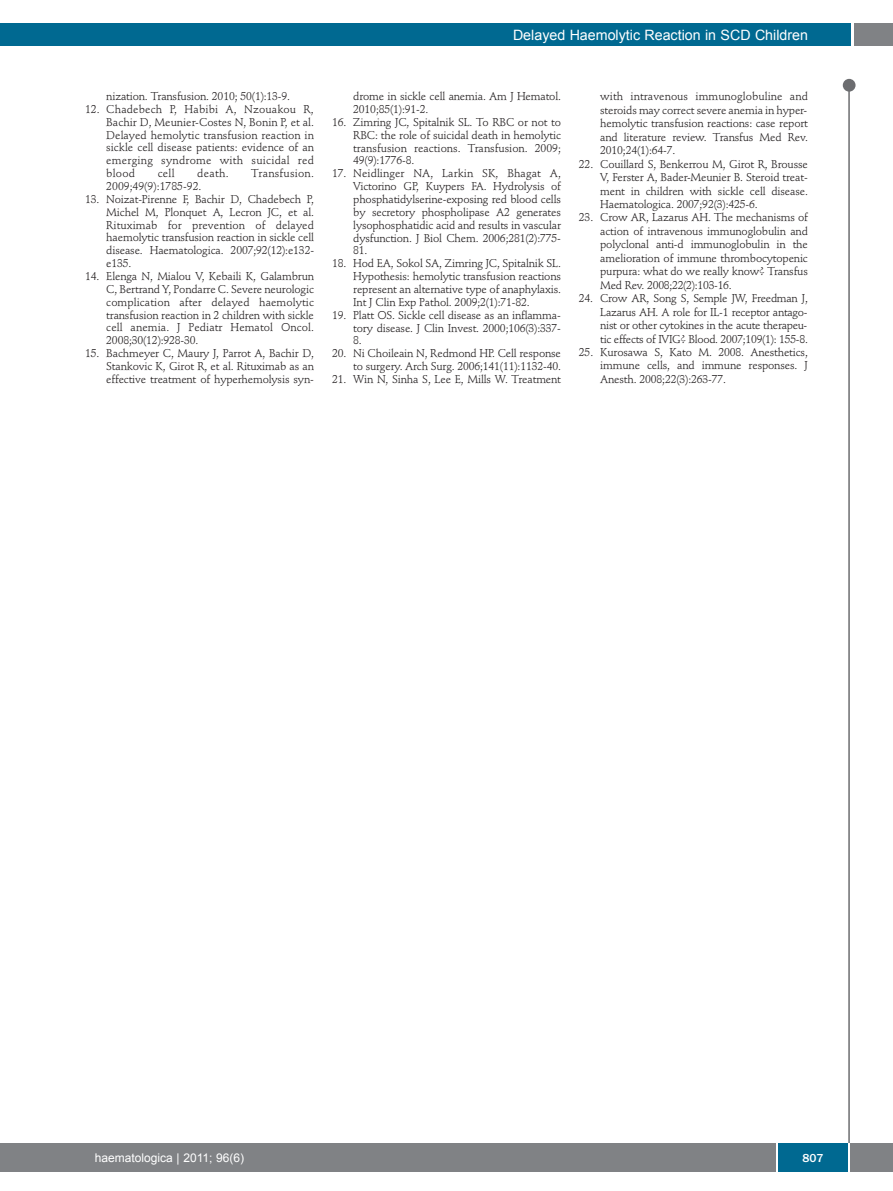
<style>
.page{position:relative;width:893px;height:1191px;background:#fff}
.page>*{position:absolute;margin:0;border:0;box-sizing:border-box;transform-origin:0 0}
.t1{font:14.25px "Arial";color:#fff}
.t2{font:12px "Arial";color:#fff}
.t3{font:500 12px "Franklin Gothic";color:#fff}
.t4{font:11.25px/12.9px "Stempel Schneidler";letter-spacing:-.015em;color:#231f20;text-align:justify}
.t5{font:11.25px "Stempel Schneidler";letter-spacing:.02em;color:#231f20}
</style>
<div class="page">
<div style="left:843px;top:79px;width:12px;height:13px;background:#6c6d70;border-radius:50%"></div>
<hr style="left:848px;top:81px;width:2px;height:1062px;background:#6c6d70">
<div style="left:854px;top:23px;width:39px;height:22px;background:#808285"></div>
<div style="left:1px;top:23px;width:849px;height:22px;background:#006991"></div>
<div style="left:0;top:1143px;width:893px;height:28px;background:#808285"></div>
<div style="left:778px;top:1143px;width:70px;height:28px;background:#006991"></div>
<hr style="left:776px;top:1143px;width:2px;height:28px;background:#fff">
<hr style="left:848px;top:1143px;width:2px;height:28px;background:#fff">
<hr style="left:0;top:23px;width:2px;height:22px;background:#006991">
<p class="t1" style="left:513px;top:27px;width:296px">Delayed Haemolytic Reaction in SCD Children</p>
<p class="t4" style="left:106px;top:91px;width:185px">nization. Transfusion. 2010; 50(1):13-9.</p>
<p class="t4" style="left:106px;top:104px;width:209px;text-indent:-21px">12. Chadebech P, Habibi A, Nzouakou R, Bachir D, Meunier-Costes N, Bonin P, et al.<br>Delayed hemolytic transfusion reaction in sickle cell disease patients: evidence of an emerging syndrome with suicidal red blood</p>
<p class="t4" style="left:158px;top:168px;width:18px">cell</p>
<p class="t4" style="left:197px;top:168px;width:33px">death.</p>
<p class="t5" style="left:251px;top:169px;width:64px">Transfusion.</p>
<p class="t4" style="left:106px;top:181px;width:97px">2009;49(9):1785-92.</p>
<p class="t4" style="left:106px;top:194px;width:209px;text-indent:-21px">13. Noizat-Pirenne F, Bachir D, Chadebech P, Michel M, Plonquet A, Lecron JC, et al.<br>Rituximab for prevention of delayed haemolytic transfusion reaction in sickle cell disease. Haematologica. 2007;92(12):e132- e135.</p>
<p class="t4" style="left:106px;top:271px;width:209px;text-indent:-21px">14. Elenga N, Mialou V, Kebaili K, Galambrun C, Bertrand Y, Pondarre C. Severe neurologic complication after delayed haemolytic transfusion reaction in 2 children with sickle cell anemia. J Pediatr Hematol Oncol.<br>2008;30(12):928-30.</p>
<p class="t4" style="left:106px;top:348px;width:209px;text-indent:-21px">15. Bachmeyer C, Maury J, Parrot A, Bachir D, Stankovic K, Girot R, et al. Rituximab as an effective treatment of hyperhemolysis syn-</p>
<p class="t4" style="left:353px;top:91px;width:209px">drome in sickle cell anemia. Am J Hematol.<br>2010;85(1):91-2.</p>
<p class="t4" style="left:353px;top:117px;width:209px;text-indent:-21px">16. Zimring JC, Spitalnik SL. To RBC or not to RBC: the role of suicidal death in hemolytic transfusion reactions. Transfusion. 2009; 49(9):1776-8.</p>
<p class="t4" style="left:353px;top:168px;width:209px;text-indent:-21px">17. Neidlinger NA, Larkin SK, Bhagat A, Victorino GP, Kuypers FA. Hydrolysis of phosphatidylserine-exposing red blood cells by secretory phospholipase A2 generates lysophosphatidic acid and results in vascular dysfunction. J Biol Chem. 2006;281(2):775- 81.</p>
<p class="t4" style="left:353px;top:258px;width:209px;text-indent:-21px">18. Hod EA, Sokol SA, Zimring JC, Spitalnik SL.<br>Hypothesis: hemolytic transfusion reactions represent an alternative type of anaphylaxis.<br>Int J Clin Exp Pathol. 2009;2(1):71-82.</p>
<p class="t4" style="left:353px;top:309px;width:209px;text-indent:-21px">19. Platt OS. Sickle cell disease as an inflamma&shy;tory disease. J Clin Invest. 2000;106(3):337- 8.</p>
<p class="t4" style="left:332px;top:348px;width:230px;text-align:right">20. Ni Choileain N, Redmond HP. Cell response to surgery. Arch Surg. 2006;141(11):1132-40.</p>
<p class="t4" style="left:332px;top:374px;width:230px">21. Win N, Sinha S, Lee E, Mills W. Treatment</p>
<p class="t4" style="left:600px;top:91px;width:209px;line-height:13.5px">with intravenous immunoglobuline and steroids may correct severe anemia in hyper&shy;hemolytic transfusion reactions: case report and literature review. Transfus Med Rev.<br>2010;24(1):64-7.</p>
<p class="t4" style="left:600px;top:158px;width:209px;line-height:13.5px;text-indent:-21px">22. Couillard S, Benkerrou M, Girot R, Brousse V, Ferster A, Bader-Meunier B. Steroid treat&shy;ment in children with sickle cell disease.<br>Haematologica. 2007;92(3):425-6.</p>
<p class="t4" style="left:600px;top:212px;width:209px;line-height:13.5px;text-indent:-21px">23. Crow AR, Lazarus AH. The mechanisms of action of intravenous immunoglobulin and polyclonal anti-d immunoglobulin in the amelioration of immune thrombocytopenic purpura: what do we really know? Transfus Med Rev. 2008;22(2):103-16.</p>
<p class="t4" style="left:600px;top:293px;width:209px;line-height:13.5px;text-indent:-21px">24. Crow AR, Song S, Semple JW, Freedman J, Lazarus AH. A role for IL-1 receptor antago&shy;nist or other cytokines in the acute therapeu&shy;tic effects of IVIG? Blood. 2007;109(1): 155-8.</p>
<p class="t4" style="left:600px;top:346px;width:209px;line-height:13.5px;text-indent:-21px">25. Kurosawa S, Kato M. 2008. Anesthetics, immune cells, and immune responses. J Anesth. 2008;22(3):263-77.</p>
<p class="t2" style="left:95px;top:1151px;width:151px">haematologica | 2011; 96(6)</p>
<p class="t3" style="left:802px;top:1154px;width:23px">807</p>
</div>
